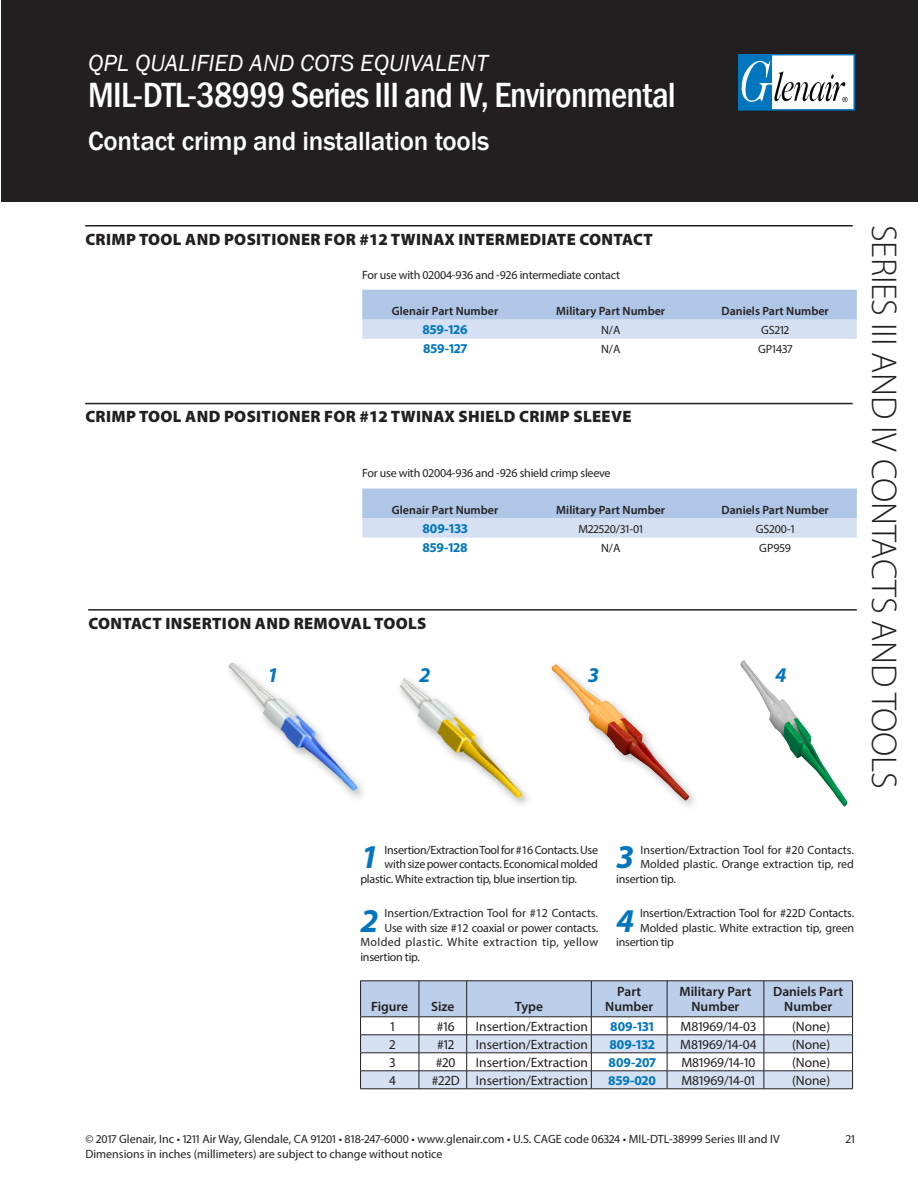
<style>
.page{position:relative;width:918px;height:1188px;background:#fff}
.page>*{position:absolute;margin:0;border:0;box-sizing:border-box;transform-origin:0 0}
.gray_h_lg{font:500 condensed 36px "Franklin Gothic";letter-spacing:-.02em;color:#fff}
.t1{font:300 36px "Myriad Pro";letter-spacing:-.01em;color:#231f20}
.t2{font:italic 700 33.3px "Myriad Pro";color:#0076bf}
.gray_h_prod{font:500 27px "Franklin Gothic";letter-spacing:-.01em;color:#fff}
.gray_h_sm_i{font:italic 24px "Franklin Gothic";color:#fff}
.t3{font:italic 700 21px "Myriad Pro";color:#0076bf}
.head_w__ra{font:900 16.5px "Myriad Pro";letter-spacing:.02em;color:#231f20}
.t4{font:13.5px "Myriad Pro";color:#231f20}
.t5{font:600 13.5px/15px "Myriad Pro";color:#231f20;text-align:center}
.TOC_Part_Number{font:700 13.5px "Myriad Pro";color:#0076bf}
.table_txt_ctr{font:700 13.5px "Myriad Pro";color:#0076bf}
.body_text{font:12px "Myriad Pro";letter-spacing:-.005em;color:#231f20}
.table_subhd_semibld{font:600 12px "Myriad Pro";color:#231f20}
.table_txt_ctr-2{font:12px "Myriad Pro";color:#231f20}
.body_text-2{font:12px "Myriad Pro";letter-spacing:-.025em;color:#231f20}
.body_text-3{font:12px "Myriad Pro";letter-spacing:.035em;color:#231f20}
</style>
<div class="page">
<div style="left:2px;top:0;width:916px;height:202px;background:#231f20"></div>
<svg style="left:738px;top:54px;width:117px;height:57px;background:#a0c2d8"></svg>
<hr style="left:88px;top:609px;width:769px;height:2px;background:#231f20">
<img style="left:593px;top:692px;width:80px;height:103px">
<img style="left:413px;top:664px;width:180px;height:141px">
<svg style="left:360px;top:981px;width:493px;height:108px"></svg>
<hr style="left:360px;top:1089px;width:59px;height:1px;background:#231f20">
<hr style="left:419px;top:1089px;width:48px;height:1px;background:#231f20">
<hr style="left:467px;top:1089px;width:124px;height:1px;background:#231f20">
<hr style="left:591px;top:1089px;width:76px;height:1px;background:#231f20">
<hr style="left:667px;top:1089px;width:97px;height:1px;background:#231f20">
<hr style="left:764px;top:1089px;width:89px;height:1px;background:#231f20">
<img style="left:228px;top:662px;width:185px;height:136px">
<img style="left:673px;top:660px;width:175px;height:147px">
<hr style="left:85px;top:225px;width:768px;height:1px;background:#231f20">
<hr style="left:85px;top:403px;width:768px;height:1px;background:#231f20">
<svg style="left:362px;top:290px;width:495px;height:49px;background:#bed1ea"></svg>
<svg style="left:362px;top:488px;width:495px;height:50px;background:#bfd1eb"></svg>
<p class="gray_h_sm_i" style="left:88px;top:48px;width:401px">QPL QUALIFIED AND COTS EQUIVALENT</p>
<p class="gray_h_lg" style="left:88px;top:71px;width:589px">MIL-DTL-38999 Series III and IV, Environmental</p>
<p class="gray_h_prod" style="left:88px;top:125px;width:403px">Contact crimp and installation tools</p>
<p class="head_w__ra" style="left:85px;top:230px;width:569px">CRIMP TOOL AND POSITIONER FOR #12 TWINAX INTERMEDIATE CONTACT</p>
<p class="body_text" style="left:362px;top:268px;width:259px">For use with 02004-936 and -926 intermediate contact</p>
<p class="table_subhd_semibld" style="left:392px;top:304px;width:108px">Glenair Part Number</p>
<p class="table_subhd_semibld" style="left:556px;top:304px;width:110px">Military Part Number</p>
<p class="table_subhd_semibld" style="left:722px;top:304px;width:109px">Daniels Part Number</p>
<p class="table_txt_ctr" style="left:422px;top:321px;width:47px">859-126</p>
<p class="table_txt_ctr-2" style="left:601px;top:322px;width:21px">N/A</p>
<p class="table_txt_ctr-2" style="left:761px;top:322px;width:30px">GS212</p>
<p class="table_txt_ctr" style="left:423px;top:340px;width:46px">859-127</p>
<p class="table_txt_ctr-2" style="left:601px;top:341px;width:21px">N/A</p>
<p class="table_txt_ctr-2" style="left:758px;top:341px;width:36px">GP1437</p>
<p class="head_w__ra" style="left:85px;top:407px;width:548px">CRIMP TOOL AND POSITIONER FOR #12 TWINAX SHIELD CRIMP SLEEVE</p>
<p class="body_text" style="left:362px;top:466px;width:250px">For use with 02004-936 and -926 shield crimp sleeve</p>
<p class="table_subhd_semibld" style="left:392px;top:502px;width:108px">Glenair Part Number</p>
<p class="table_subhd_semibld" style="left:556px;top:502px;width:110px">Military Part Number</p>
<p class="table_subhd_semibld" style="left:722px;top:502px;width:109px">Daniels Part Number</p>
<p class="table_txt_ctr" style="left:422px;top:520px;width:47px">809-133</p>
<p class="table_txt_ctr-2" style="left:578px;top:521px;width:66px">M22520/31-01</p>
<p class="table_txt_ctr-2" style="left:756px;top:521px;width:40px">GS200-1</p>
<p class="table_txt_ctr" style="left:422px;top:539px;width:47px">859-128</p>
<p class="table_txt_ctr-2" style="left:601px;top:540px;width:21px">N/A</p>
<p class="table_txt_ctr-2" style="left:759px;top:540px;width:33px">GP959</p>
<p class="head_w__ra" style="left:88px;top:614px;width:340px">CONTACT INSERTION AND REMOVAL TOOLS</p>
<p class="t3" style="left:267px;top:661px;width:13px">1</p>
<p class="t3" style="left:419px;top:661px;width:13px">2</p>
<p class="t3" style="left:588px;top:661px;width:13px">3</p>
<p class="t3" style="left:775px;top:661px;width:13px">4</p>
<h1 class="t1" style="left:904px;top:225px;width:565px;rotate:90deg">SERIES III AND IV CONTACTS AND TOOLS</h1>
<p class="t2" style="left:360px;top:835px;width:20px">1</p>
<p class="body_text-2" style="left:385px;top:842px;width:215px">Insertion/Extraction Tool for #16 Contacts. Use</p>
<p class="body_text" style="left:385px;top:857px;width:215px">with size power contacts. Economical molded</p>
<p class="body_text" style="left:360px;top:871px;width:218px">plastic. White extraction tip, blue insertion tip.</p>
<p class="t2" style="left:360px;top:899px;width:20px">2</p>
<p class="body_text" style="left:385px;top:906px;width:215px">Insertion/Extraction Tool for #12 Contacts.</p>
<p class="body_text" style="left:385px;top:920px;width:215px">Use with size #12 coaxial or power contacts.</p>
<p class="body_text-3" style="left:360px;top:935px;width:239px">Molded plastic. White extraction tip, yellow</p>
<p class="body_text" style="left:360px;top:949px;width:61px">insertion tip.</p>
<p class="t2" style="left:616px;top:835px;width:20px">3</p>
<p class="body_text" style="left:640px;top:842px;width:215px">Insertion/Extraction Tool for #20 Contacts.</p>
<p class="body_text" style="left:640px;top:857px;width:215px">Molded plastic. Orange extraction tip, red</p>
<p class="body_text" style="left:616px;top:871px;width:61px">insertion tip.</p>
<p class="t2" style="left:616px;top:899px;width:20px">4</p>
<p class="body_text" style="left:640px;top:906px;width:216px">Insertion/Extraction Tool for #22D Contacts.</p>
<p class="body_text" style="left:640px;top:920px;width:216px">Molded plastic. White extraction tip, green</p>
<p class="body_text" style="left:616px;top:935px;width:59px">insertion tip</p>
<p class="t5" style="left:371px;top:998px;width:39px">Figure</p>
<p class="t5" style="left:431px;top:998px;width:25px">Size</p>
<p class="t5" style="left:515px;top:998px;width:30px">Type</p>
<p class="t5" style="left:605px;top:983px;width:49px">Part<br>Number</p>
<p class="t5" style="left:680px;top:983px;width:73px">Military Part<br>Number</p>
<p class="t5" style="left:773px;top:983px;width:72px">Daniels Part<br>Number</p>
<p class="t4" style="left:390px;top:1018px;width:6px">1</p>
<p class="t4" style="left:437px;top:1018px;width:20px">#16</p>
<p class="t4" style="left:476px;top:1018px;width:114px">Insertion/Extraction</p>
<p class="TOC_Part_Number" style="left:610px;top:1018px;width:45px">809-131</p>
<p class="t4" style="left:681px;top:1018px;width:77px">M81969/14-03</p>
<p class="t4" style="left:792px;top:1018px;width:40px">(None)</p>
<p class="t4" style="left:390px;top:1036px;width:8px">2</p>
<p class="t4" style="left:437px;top:1036px;width:19px">#12</p>
<p class="t4" style="left:476px;top:1036px;width:114px">Insertion/Extraction</p>
<p class="TOC_Part_Number" style="left:609px;top:1036px;width:47px">809-132</p>
<p class="t4" style="left:680px;top:1036px;width:78px">M81969/14-04</p>
<p class="t4" style="left:792px;top:1036px;width:40px">(None)</p>
<p class="t4" style="left:390px;top:1054px;width:8px">3</p>
<p class="t4" style="left:436px;top:1054px;width:21px">#20</p>
<p class="t4" style="left:476px;top:1054px;width:114px">Insertion/Extraction</p>
<p class="TOC_Part_Number" style="left:609px;top:1054px;width:49px">809-207</p>
<p class="t4" style="left:681px;top:1054px;width:75px">M81969/14-10</p>
<p class="t4" style="left:792px;top:1054px;width:40px">(None)</p>
<p class="t4" style="left:389px;top:1072px;width:8px">4</p>
<p class="t4" style="left:432px;top:1072px;width:29px">#22D</p>
<p class="t4" style="left:476px;top:1072px;width:114px">Insertion/Extraction</p>
<p class="TOC_Part_Number" style="left:608px;top:1072px;width:49px">859-020</p>
<p class="t4" style="left:681px;top:1072px;width:75px">M81969/14-01</p>
<p class="t4" style="left:792px;top:1072px;width:40px">(None)</p>
<p class="body_text" style="left:86px;top:1132px;width:696px">© 2017 Glenair, Inc • 1211 Air Way, Glendale, CA 91201 • 818-247-6000 • www.glenair.com • U.S. CAGE code 06324 • MIL-DTL-38999 Series III and IV</p>
<p class="body_text" style="left:846px;top:1132px;width:11px">21</p>
<p class="body_text" style="left:86px;top:1147px;width:359px">Dimensions in inches (millimeters) are subject to change without notice</p>
</div>
